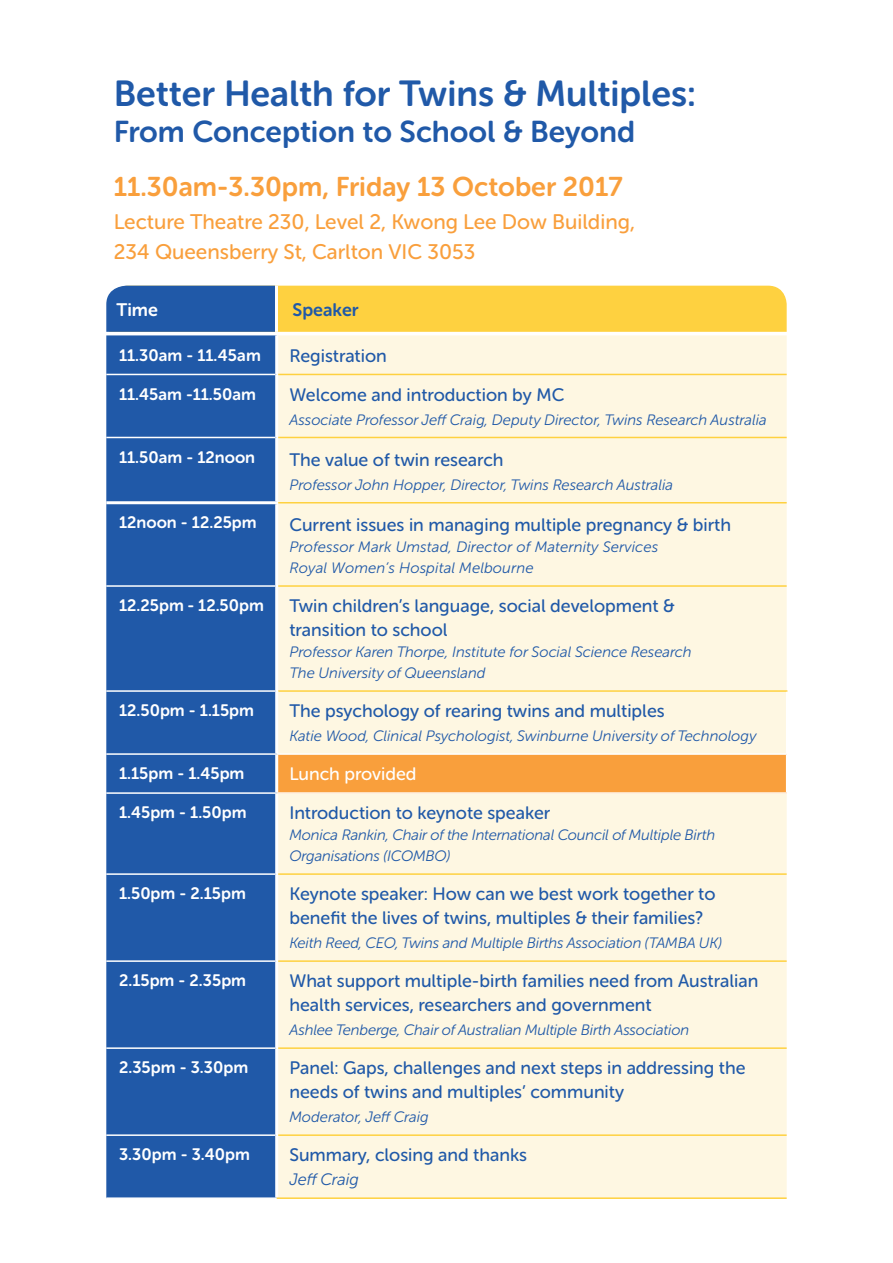
<style>
.page{position:relative;width:893px;height:1263px;background:#fff}
.page>*{position:absolute;margin:0;border:0;box-sizing:border-box;transform-origin:0 0}
.Body_Text{font:36px "Museo Sans Rounded 700";color:#2059a8}
.Body_Text-2{font:30px "Museo Sans Rounded 700";color:#2059a8}
.Body_Text-3{font:27px "Museo Sans Rounded 700";color:#f99f3c}
.Body_Text-4{font:21px "Museo Sans Rounded 500";color:#f99f3c}
.t1{font:18px/24px "Museo Sans Rounded 500";color:#2059a8}
.t2{font:18px "Museo Sans Rounded 500";color:#fff}
.t3{font:18px "Museo Sans Rounded 700";color:#2059a8}
.t4{font:18px "Museo Sans Rounded 700";color:#fff}
.t5{font:16.5px "Museo Sans Rounded 700";color:#fff}
.t6{font:italic 16.5px "Museo Sans Rounded 300";color:#2059a8}
.t7{font:italic 15px/21px "Museo Sans Rounded 300";letter-spacing:-.01em;color:#2059a8}
.t8{font:italic 15px/21px "Museo Sans 300";color:#2059a8}
</style>
<div class="page">
<div style="left:106px;top:335px;width:169px;height:862px;background:#2059a8"></div>
<div style="left:278px;top:335px;width:509px;height:862px;background:#fef7e2"></div>
<div style="left:277px;top:754px;width:510px;height:39px;background:#f99f3c"></div>
<hr style="left:106px;top:501px;width:172px;height:3px;background:#fff">
<hr style="left:106px;top:960px;width:169px;height:2px;background:#fff">
<hr style="left:106px;top:1047px;width:169px;height:2px;background:#fff">
<hr style="left:106px;top:1134px;width:169px;height:2px;background:#fff">
<hr style="left:106px;top:437px;width:169px;height:1px;background:#fff">
<hr style="left:106px;top:374px;width:169px;height:1px;background:#fff">
<hr style="left:106px;top:690px;width:169px;height:2px;background:#fff">
<hr style="left:106px;top:792px;width:171px;height:2px;background:#fff">
<hr style="left:106px;top:873px;width:169px;height:2px;background:#fff">
<hr style="left:106px;top:585px;width:169px;height:2px;background:#fff">
<hr style="left:106px;top:753px;width:171px;height:2px;background:#fff">
<hr style="left:278px;top:437px;width:509px;height:1px;background:#fed140">
<hr style="left:278px;top:374px;width:509px;height:1px;background:#fed140">
<hr style="left:278px;top:585px;width:509px;height:2px;background:#fed140">
<hr style="left:278px;top:502px;width:509px;height:1px;background:#fed140">
<hr style="left:277px;top:1197px;width:510px;height:2px;background:#fed140">
<hr style="left:278px;top:1134px;width:509px;height:2px;background:#fed140">
<hr style="left:278px;top:690px;width:509px;height:2px;background:#fed140">
<hr style="left:786px;top:692px;width:1px;height:61px;background:#fff">
<hr style="left:277px;top:753px;width:510px;height:2px;background:#fff">
<hr style="left:786px;top:755px;width:1px;height:37px;background:#fff">
<hr style="left:277px;top:792px;width:510px;height:2px;background:#fff">
<hr style="left:275px;top:755px;width:3px;height:37px;background:#fff">
<hr style="left:278px;top:960px;width:509px;height:2px;background:#fed140">
<hr style="left:278px;top:1047px;width:509px;height:2px;background:#fed140">
<hr style="left:278px;top:873px;width:509px;height:2px;background:#fed140">
<svg style="left:106px;top:285px;width:681px;height:47px"></svg>
<hr style="left:275px;top:286px;width:3px;height:46px;background:#fff">
<p class="Body_Text" style="left:114px;top:74px;width:584px">Better Health for Twins &amp; Multiples:</p>
<p class="Body_Text-2" style="left:114px;top:115px;width:523px">From Conception to School &amp; Beyond</p>
<p class="Body_Text-3" style="left:114px;top:172px;width:510px">11.30am-3.30pm, Friday 13 October 2017</p>
<p class="Body_Text-4" style="left:114px;top:210px;width:523px">Lecture Theatre 230, Level 2, Kwong Lee Dow Building,</p>
<p class="Body_Text-4" style="left:114px;top:240px;width:363px">234 Queensberry St, Carlton VIC 3053</p>
<p class="t4" style="left:117px;top:300px;width:43px">Time</p>
<p class="t3" style="left:293px;top:300px;width:67px">Speaker</p>
<p class="t5" style="left:119px;top:346px;width:143px">11.30am - 11.45am</p>
<p class="t1" style="left:289px;top:344px;width:99px">Registration</p>
<p class="t5" style="left:119px;top:385px;width:138px">11.45am -11.50am</p>
<p class="t1" style="left:289px;top:383px;width:276px">Welcome and introduction by MC</p>
<p class="t7" style="left:289px;top:409px;width:479px">Associate Professor Jeff Craig, Deputy Director, Twins Research Australia</p>
<p class="t5" style="left:119px;top:448px;width:138px">11.50am - 12noon</p>
<p class="t1" style="left:289px;top:448px;width:216px">The value of twin research</p>
<p class="t7" style="left:289px;top:474px;width:385px">Professor John Hopper, Director, Twins Research Australia</p>
<p class="t5" style="left:119px;top:513px;width:139px">12noon - 12.25pm</p>
<p class="t1" style="left:289px;top:513px;width:443px">Current issues in managing multiple pregnancy &amp; birth</p>
<p class="t8" style="left:289px;top:537px;width:370px">Professor Mark Umstad, Director of Maternity Services<br>Royal Women’s Hospital Melbourne</p>
<p class="t5" style="left:119px;top:596px;width:146px">12.25pm - 12.50pm</p>
<p class="t1" style="left:289px;top:594px;width:387px">Twin children’s language, social development &amp; transition to school</p>
<p class="t7" style="left:289px;top:642px;width:404px">Professor Karen Thorpe, Institute for Social Science Research<br>The University of Queensland</p>
<p class="t5" style="left:119px;top:701px;width:137px">12.50pm - 1.15pm</p>
<p class="t1" style="left:289px;top:699px;width:377px">The psychology of rearing twins and multiples</p>
<p class="t7" style="left:289px;top:726px;width:469px">Katie Wood, Clinical Psychologist, Swinburne University of Technology</p>
<p class="t5" style="left:119px;top:764px;width:127px">1.15pm - 1.45pm</p>
<p class="t2" style="left:289px;top:764px;width:129px">Lunch provided</p>
<p class="t5" style="left:119px;top:803px;width:129px">1.45pm - 1.50pm</p>
<p class="t1" style="left:289px;top:801px;width:262px">Introduction to keynote speaker</p>
<p class="t7" style="left:289px;top:825px;width:427px">Monica Rankin, Chair of the International Council of Multiple Birth<br>Organisations (ICOMBO)</p>
<p class="t5" style="left:119px;top:884px;width:128px">1.50pm - 2.15pm</p>
<p class="t1" style="left:289px;top:882px;width:427px">Keynote speaker: How can we best work together to benefit the lives of twins, multiples &amp; their families?</p>
<p class="t7" style="left:289px;top:933px;width:434px">Keith Reed, CEO, Twins and Multiple Births Association (TAMBA UK)</p>
<p class="t5" style="left:119px;top:971px;width:129px">2.15pm - 2.35pm</p>
<p class="t1" style="left:289px;top:969px;width:470px">What support multiple-birth families need from Australian health services, researchers and government</p>
<p class="t7" style="left:289px;top:1020px;width:401px">Ashlee Tenberge, Chair of Australian Multiple Birth Association</p>
<p class="t5" style="left:119px;top:1058px;width:131px">2.35pm - 3.30pm</p>
<p class="t1" style="left:289px;top:1056px;width:458px">Panel: Gaps, challenges and next steps in addressing the needs of twins and multiples’ community</p>
<p class="t7" style="left:289px;top:1107px;width:141px">Moderator, Jeff Craig</p>
<p class="t5" style="left:119px;top:1145px;width:132px">3.30pm - 3.40pm</p>
<p class="t1" style="left:289px;top:1143px;width:239px">Summary, closing and thanks</p>
<p class="t6" style="left:289px;top:1171px;width:71px">Jeff Craig</p>
</div>
